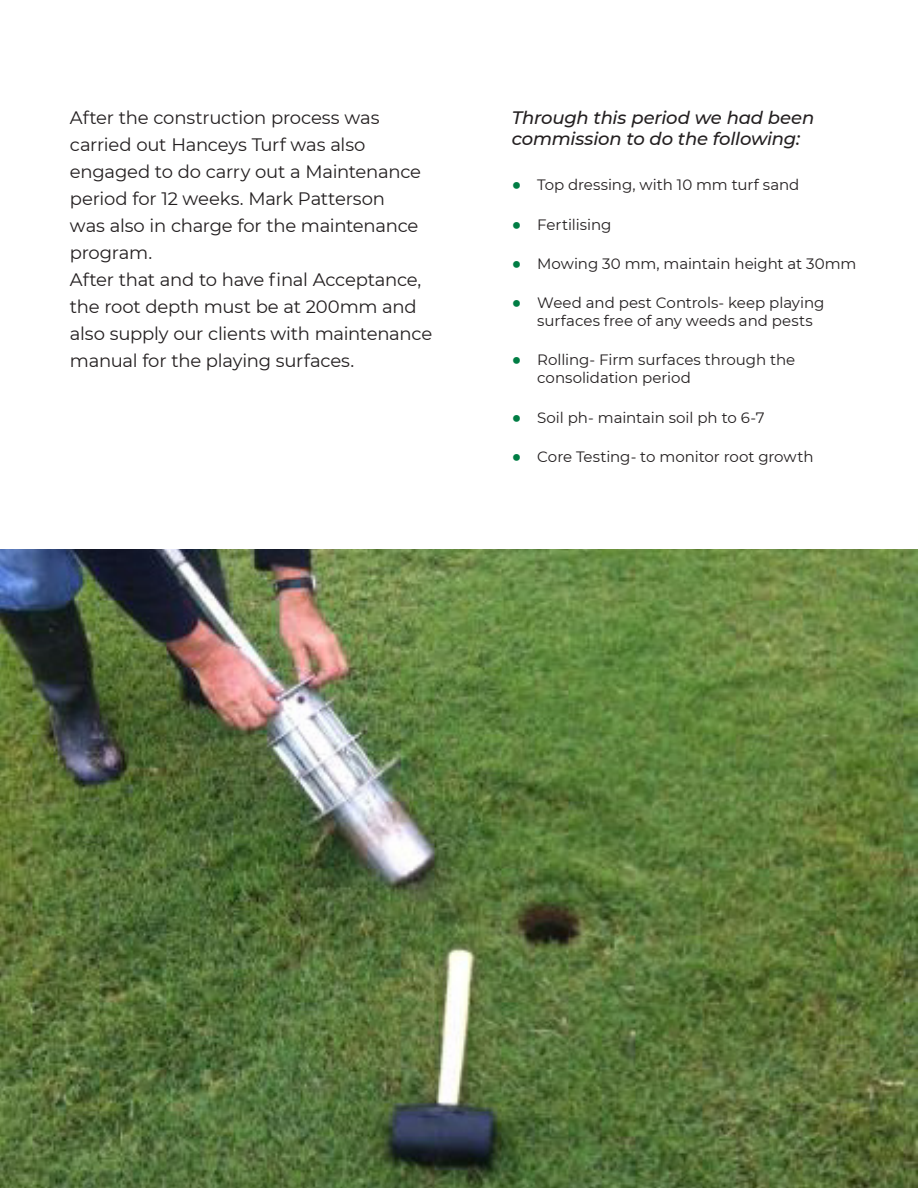
<style>
.page{position:relative;width:918px;height:1188px;background:#fff}
.page>*{position:absolute;margin:0;border:0;box-sizing:border-box;transform-origin:0 0}
.reference{font:18px/27px "Montserrat";letter-spacing:-.015em;color:#231f20}
.reference-2{font:italic 500 18px/21.6px "Montserrat";letter-spacing:-.015em;color:#231f20}
.t1{font:15px/18px "Montserrat";letter-spacing:-.005em;color:#231f20}
.s1{font-weight:700;font-size:27px;color:#007d44}
</style>
<div class="page">
<img style="left:0;top:549px;width:918px;height:639px">
<p class="reference" style="left:70px;top:103px;width:353px">After the construction process was carried out Hanceys Turf was also engaged to do carry out a Maintenance period for 12 weeks. Mark Patterson was also in charge for the maintenance program.</p>
<p class="reference" style="left:70px;top:265px;width:364px">After that and to have final Acceptance, the root depth must be at 200mm and also supply our clients with maintenance manual for the playing surfaces.</p>
<p class="reference-2" style="left:512px;top:106px;width:304px">Through this period we had been commission to do the following:</p>
<p class="t1" style="left:512px;top:175px;width:289px"><span class="s1">•</span> Top dressing, with 10 mm turf sand</p>
<p class="t1" style="left:512px;top:215px;width:101px"><span class="s1">•</span> Fertilising</p>
<p class="t1" style="left:512px;top:254px;width:346px"><span class="s1">•</span> Mowing 30 mm, maintain height at 30mm</p>
<p class="t1" style="left:537px;top:293px;width:289px;text-indent:-26px"><span class="s1">•</span> Weed and pest Controls- keep playing surfaces free of any weeds and pests</p>
<p class="t1" style="left:537px;top:351px;width:260px;text-indent:-26px"><span class="s1">•</span> Rolling- Firm surfaces through the consolidation period</p>
<p class="t1" style="left:512px;top:408px;width:254px"><span class="s1">•</span> Soil ph- maintain soil ph to 6-7</p>
<p class="t1" style="left:512px;top:447px;width:303px"><span class="s1">•</span> Core Testing- to monitor root growth</p>
</div>
